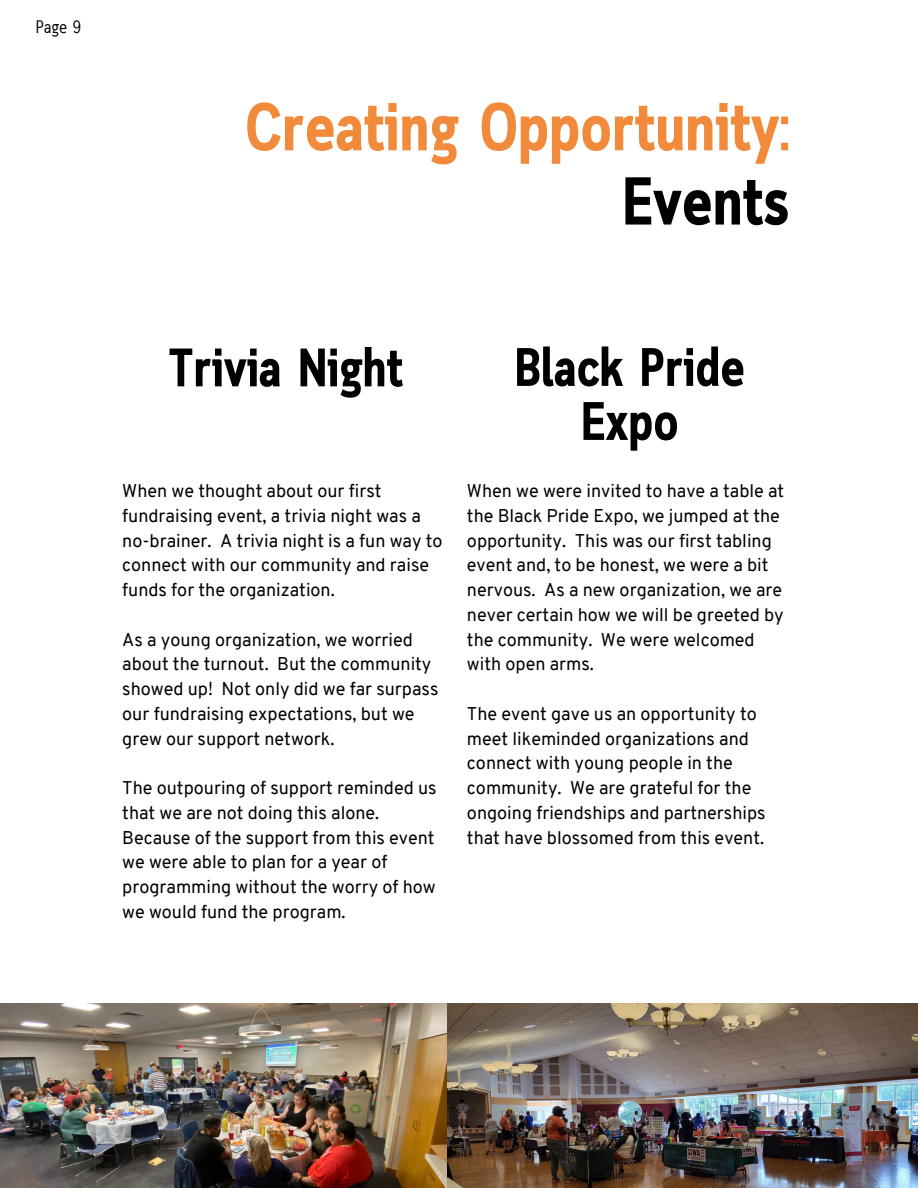
<style>
.page{position:relative;width:918px;height:1188px;background:#fff}
.page>*{position:absolute;margin:0;border:0;box-sizing:border-box;transform-origin:0 0}
.t1{font:700 67.5px "Cloud Cond";color:#f18a3b}
.t2{font:700 67.5px "Cloud Cond";color:#000}
.t3{font:700 54px/54px "Cloud Cond";color:#000;text-align:center}
.t4{font:18px/24.8px "Overpass";color:#000}
.t5{font:18px "Cloud Cond";color:#000}
</style>
<div class="page">
<img style="left:0;top:1004px;width:448px;height:184px">
<img style="left:448px;top:1004px;width:470px;height:184px">
<p class="t5" style="left:36px;top:20px;width:47px">Page 9</p>
<p class="t1" style="left:245px;top:101px;width:546px">Creating Opportunity:</p>
<p class="t2" style="left:623px;top:175px;width:168px">Events</p>
<p class="t3" style="left:168px;top:345px;width:236px">Trivia Night</p>
<p class="t3" style="left:515px;top:345px;width:232px">Black Pride<br>Expo</p>
<p class="t4" style="left:122px;top:480px;width:322px">When we thought about our first fundraising event, a trivia night was a no-brainer. A trivia night is a fun way to connect with our community and raise funds for the organization.</p>
<p class="t4" style="left:122px;top:629px;width:318px">As a young organization, we worried about the turnout. But the community showed up! Not only did we far surpass our fundraising expectations, but we grew our support network.</p>
<p class="t4" style="left:122px;top:777px;width:316px">The outpouring of support reminded us that we are not doing this alone.<br>Because of the support from this event we were able to plan for a year of programming without the worry of how we would fund the program.</p>
<p class="t4" style="left:467px;top:480px;width:319px">When we were invited to have a table at the Black Pride Expo, we jumped at the opportunity. This was our first tabling event and, to be honest, we were a bit nervous. As a new organization, we are never certain how we will be greeted by the community. We were welcomed with open arms.</p>
<p class="t4" style="left:467px;top:703px;width:300px">The event gave us an opportunity to meet likeminded organizations and connect with young people in the community. We are grateful for the ongoing friendships and partnerships that have blossomed from this event.</p>
</div>
